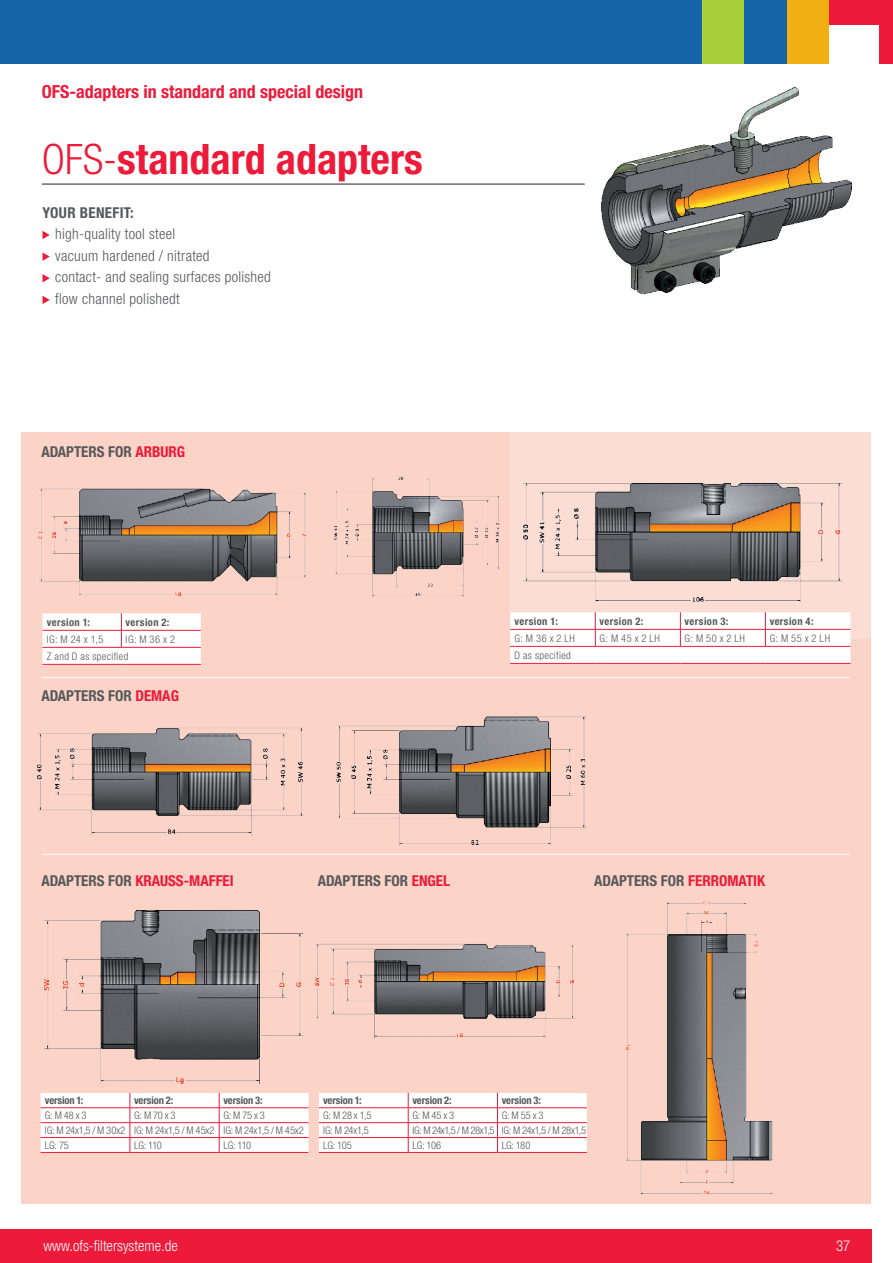
<style>
.page{position:relative;width:893px;height:1263px;background:#fff}
.page>*{position:absolute;margin:0;border:0;box-sizing:border-box;transform-origin:0 0}
.t1{font:700 condensed 42px "Helvetica Neue LT Std";color:#ed1a3a}
.t2{font:700 condensed 18px "Helvetica Neue LT Std";color:#ed1a3a}
.t3{font:300 condensed 15px "Helvetica Neue LT Std";letter-spacing:.02em;color:#57585a}
.t4{font:700 condensed 15px "Helvetica Neue LT Std";color:#57585a}
.t5{font:300 condensed 15px "Helvetica Neue LT Std";color:#fff}
.t6{font:700 condensed 15px "Helvetica Neue LT Std";color:#ed1a3a}
.t7{font:700 condensed 15px "Helvetica Neue LT Std";letter-spacing:.02em;color:#57585a}
.t8{font:300 condensed 10.5px "Helvetica Neue LT Std";letter-spacing:-.005em;color:#57585a}
.t9{font:700 condensed 10.5px "Helvetica Neue LT Std";letter-spacing:.04em;color:#57585a}
.t10{font:700 condensed 10.5px "Helvetica Neue LT Std";letter-spacing:-.01em;color:#57585a}
.t11{font:300 condensed 10.5px "Helvetica Neue LT Std";letter-spacing:.035em;color:#57585a}
.t12{font:300 condensed 10.5px "Helvetica Neue LT Std";letter-spacing:-.035em;color:#57585a}
.t13{font:300 condensed 10.5px "Helvetica Neue LT Std";letter-spacing:-.025em;color:#57585a}
.s1{font-weight:300}
.s2{color:#ed1a3a}
.s3{color:#57585a}
</style>
<div class="page">
<div style="left:0;top:1229px;width:872px;height:34px;background:#ed1a3a"></div>
<div style="left:829px;top:0;width:64px;height:64px;background:#ed1a3a"></div>
<div style="left:787px;top:0;width:42px;height:64px;background:#f0af13"></div>
<div style="left:744px;top:0;width:43px;height:64px;background:#1564a7"></div>
<div style="left:702px;top:0;width:42px;height:64px;background:#a9cf38"></div>
<div style="left:0;top:0;width:702px;height:64px;background:#1564a7"></div>
<div style="left:829px;top:26px;width:49px;height:38px;background:#fff"></div>
<div style="left:21px;top:432px;width:849px;height:771px;background:#fcd3c7"></div>
<hr style="left:42px;top:184px;width:543px;height:1px;background:#231f20">
<div style="left:510px;top:432px;width:361px;height:207px;background:#fcddd4"></div>
<img style="left:38px;top:488px;width:269px;height:109px">
<img style="left:36px;top:727px;width:268px;height:109px">
<img style="left:44px;top:910px;width:257px;height:174px">
<img style="left:301px;top:933px;width:275px;height:106px">
<img style="left:626px;top:901px;width:147px;height:294px">
<img style="left:334px;top:476px;width:166px;height:122px">
<img style="left:336px;top:716px;width:251px;height:131px">
<img style="left:511px;top:464px;width:346px;height:148px">
<hr style="left:41px;top:677px;width:808px;height:1px;background:#fff">
<hr style="left:41px;top:854px;width:808px;height:1px;background:#fff">
<img style="left:601px;top:87px;width:252px;height:207px">
<svg style="left:43px;top:231px;width:7px;height:8px"></svg>
<svg style="left:43px;top:252px;width:7px;height:9px"></svg>
<svg style="left:43px;top:274px;width:7px;height:8px"></svg>
<svg style="left:43px;top:296px;width:7px;height:8px"></svg>
<svg style="left:43px;top:613px;width:158px;height:51px;background:#fef7f8"></svg>
<hr style="left:43px;top:647px;width:78px;height:1px;background:#ed1a3a">
<hr style="left:121px;top:647px;width:80px;height:1px;background:#ed1a3a">
<hr style="left:43px;top:664px;width:78px;height:1px;background:#ed1a3a">
<hr style="left:121px;top:664px;width:80px;height:1px;background:#ed1a3a">
<hr style="left:510px;top:663px;width:85px;height:1px;background:#ed1a3a">
<hr style="left:595px;top:663px;width:85px;height:1px;background:#ed1a3a">
<hr style="left:680px;top:663px;width:85px;height:1px;background:#ed1a3a">
<hr style="left:765px;top:663px;width:85px;height:1px;background:#ed1a3a">
<svg style="left:510px;top:612px;width:340px;height:51px;background:#fef4f6"></svg>
<svg style="left:41px;top:1093px;width:267px;height:59px;background:#fdf2f4"></svg>
<hr style="left:41px;top:1152px;width:89px;height:1px;background:#ed1a3a">
<hr style="left:130px;top:1152px;width:89px;height:1px;background:#ed1a3a">
<hr style="left:219px;top:1152px;width:89px;height:1px;background:#ed1a3a">
<svg style="left:319px;top:1093px;width:268px;height:59px;background:#fdf1f3"></svg>
<hr style="left:319px;top:1152px;width:89px;height:1px;background:#ed1a3a">
<hr style="left:408px;top:1152px;width:89px;height:1px;background:#ed1a3a">
<hr style="left:497px;top:1152px;width:90px;height:1px;background:#ed1a3a">
<p class="t2" style="left:42px;top:81px;width:323px">OFS-adapters in standard and special design</p>
<p class="t1" style="left:42px;top:133px;width:382px"><span class="s1">OFS-</span>standard adapters</p>
<p class="t7" style="left:43px;top:203px;width:93px">YOUR BENEFIT:</p>
<p class="t3" style="left:55px;top:225px;width:122px">high-quality tool steel</p>
<p class="t3" style="left:55px;top:247px;width:156px">vacuum hardened / nitrated</p>
<p class="t3" style="left:55px;top:268px;width:217px">contact- and sealing surfaces polished</p>
<p class="t3" style="left:55px;top:290px;width:126px">flow channel polishedt</p>
<p class="t4" style="left:41px;top:443px;width:145px">ADAPTERS FOR <span class="s2">ARBURG</span></p>
<p class="t9" style="left:47px;top:615px;width:45px">version 1:</p>
<p class="t9" style="left:126px;top:615px;width:45px">version 2:</p>
<p class="t8" style="left:47px;top:633px;width:58px">IG: M 24 x 1,5</p>
<p class="t8" style="left:126px;top:633px;width:51px">IG: M 36 x 2</p>
<p class="t11" style="left:47px;top:650px;width:83px">Z and D as specified</p>
<p class="t4" style="left:41px;top:686px;width:139px">ADAPTERS FOR <span class="s2">DEMAG</span></p>
<p class="t9" style="left:514px;top:614px;width:45px">version 1:</p>
<p class="t9" style="left:600px;top:614px;width:45px">version 2:</p>
<p class="t9" style="left:685px;top:614px;width:45px">version 3:</p>
<p class="t9" style="left:770px;top:614px;width:45px">version 4:</p>
<p class="t8" style="left:514px;top:632px;width:62px">G: M 36 x 2 LH</p>
<p class="t8" style="left:600px;top:632px;width:62px">G: M 45 x 2 LH</p>
<p class="t8" style="left:685px;top:632px;width:62px">G: M 50 x 2 LH</p>
<p class="t8" style="left:770px;top:632px;width:62px">G: M 55 x 2 LH</p>
<p class="t11" style="left:514px;top:649px;width:58px">D as specified</p>
<p class="t6" style="left:41px;top:871px;width:194px"><span class="s3">ADAPTERS FOR</span> KRAUSS-MAFFEI</p>
<p class="t4" style="left:318px;top:871px;width:134px">ADAPTERS FOR <span class="s2">ENGEL</span></p>
<p class="t4" style="left:594px;top:871px;width:172px">ADAPTERS FOR <span class="s2">FERROMATIK</span></p>
<p class="t10" style="left:45px;top:1094px;width:40px">version 1:</p>
<p class="t10" style="left:134px;top:1094px;width:41px">version 2:</p>
<p class="t10" style="left:223px;top:1094px;width:41px">version 3:</p>
<p class="t8" style="left:45px;top:1109px;width:43px">G: M 48 x 3</p>
<p class="t8" style="left:134px;top:1109px;width:43px">G: M 70 x 3</p>
<p class="t8" style="left:223px;top:1109px;width:43px">G: M 75 x 3</p>
<p class="t8" style="left:45px;top:1124px;width:82px">IG: M 24x1,5 / M 30x2</p>
<p class="t8" style="left:134px;top:1124px;width:82px">IG: M 24x1,5 / M 45x2</p>
<p class="t8" style="left:223px;top:1124px;width:82px">IG: M 24x1,5 / M 45x2</p>
<p class="t8" style="left:45px;top:1139px;width:26px">LG: 75</p>
<p class="t8" style="left:134px;top:1139px;width:29px">LG: 110</p>
<p class="t8" style="left:223px;top:1139px;width:29px">LG: 110</p>
<p class="t10" style="left:323px;top:1094px;width:40px">version 1:</p>
<p class="t10" style="left:412px;top:1094px;width:41px">version 2:</p>
<p class="t10" style="left:502px;top:1094px;width:41px">version 3:</p>
<p class="t8" style="left:323px;top:1109px;width:50px">G: M 28 x 1,5</p>
<p class="t8" style="left:412px;top:1109px;width:43px">G: M 45 x 3</p>
<p class="t8" style="left:502px;top:1109px;width:43px">G: M 55 x 3</p>
<p class="t8" style="left:323px;top:1124px;width:47px">IG: M 24x1,5</p>
<p class="t12" style="left:412px;top:1124px;width:84px">IG: M 24x1,5 / M 28x1,5</p>
<p class="t13" style="left:502px;top:1124px;width:86px">IG: M 24x1,5 / M 28x1,5</p>
<p class="t8" style="left:323px;top:1139px;width:30px">LG: 105</p>
<p class="t8" style="left:412px;top:1139px;width:30px">LG: 106</p>
<p class="t8" style="left:502px;top:1139px;width:30px">LG: 180</p>
<h3 class="t5" style="left:43px;top:1237px;width:136px">www.ofs-filtersysteme.de</h3>
<h3 class="t5" style="left:836px;top:1237px;width:16px">37</h3>
</div>
